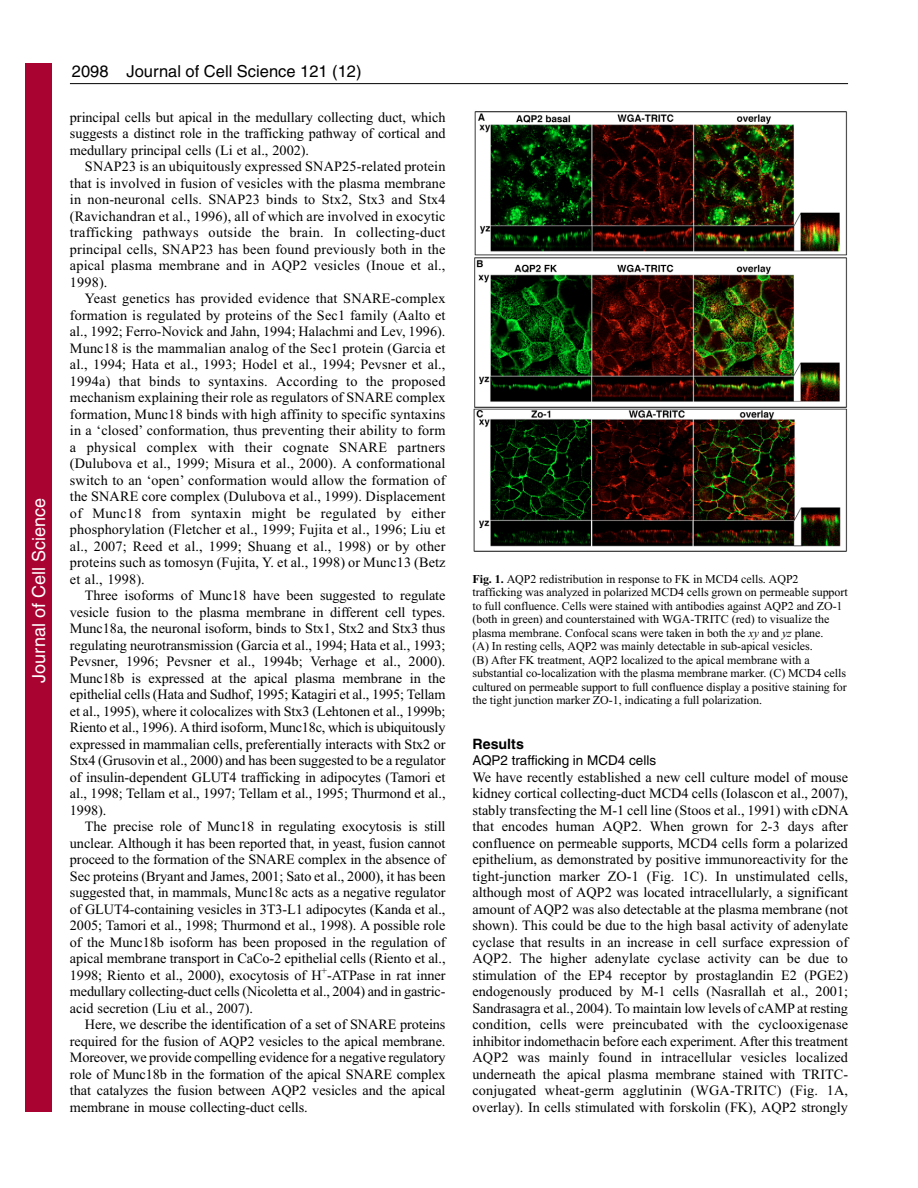
<style>
.page{position:relative;width:918px;height:1188px;background:#fff}
.page>*{position:absolute;margin:0;border:0;box-sizing:border-box;transform-origin:0 0}
.t1{font:18px "Helvetica";color:#fff}
.t2{font:16.5px "Helvetica";color:#000}
.t3{font:14.25px/16.5px "Times New Roman";letter-spacing:-.005em;color:#000;text-align:justify}
.t4{font:700 14.25px "Helvetica";color:#000}
.t5{font:13.5px "Helvetica";color:#000}
.t6{font:12px/13.5px "Times New Roman";letter-spacing:-.005em;color:#000}
.s1{font-weight:700}
.s2{font-style:italic}
</style>
<div class="page">
<hr style="left:70px;top:83px;width:778px;height:1px;background:#000">
<img style="left:473px;top:111px;width:375px;height:441px">
<div style="left:26px;top:64px;width:26px;height:1048px;background:#a90332"></div>
<p class="t1" style="left:28px;top:683px;width:186px;rotate:-90deg">Journal of Cell Science</p>
<p class="t2" style="left:127px;top:65px;width:237px">Journal of Cell Science 121 (12)</p>
<p class="t2" style="left:72px;top:65px;width:38px">2098</p>
<p class="t3" style="left:70px;top:110px;width:377px">principal cells but apical in the medullary collecting duct, which suggests a distinct role in the trafficking pathway of cortical and medullary principal cells (Li et al., 2002).</p>
<p class="t3" style="left:70px;top:159px;width:377px;text-indent:15px">SNAP23 is an ubiquitously expressed SNAP25-related protein that is involved in fusion of vesicles with the plasma membrane in non-neuronal cells. SNAP23 binds to Stx2, Stx3 and Stx4 (Ravichandran et al., 1996), all of which are involved in exocytic trafficking pathways outside the brain. In collecting-duct principal cells, SNAP23 has been found previously both in the apical plasma membrane and in AQP2 vesicles (Inoue et al., 1998).</p>
<p class="t3" style="left:70px;top:291px;width:377px;text-indent:15px">Yeast genetics has provided evidence that SNARE-complex formation is regulated by proteins of the Sec1 family (Aalto et al., 1992; Ferro-Novick and Jahn, 1994; Halachmi and Lev, 1996).<br>Munc18 is the mammalian analog of the Sec1 protein (Garcia et al., 1994; Hata et al., 1993; Hodel et al., 1994; Pevsner et al., 1994a) that binds to syntaxins. According to the proposed mechanism explaining their role as regulators of SNARE complex formation, Munc18 binds with high affinity to specific syntaxins in a ‘closed’ conformation, thus preventing their ability to form a physical complex with their cognate SNARE partners (Dulubova et al., 1999; Misura et al., 2000). A conformational switch to an ‘open’ conformation would allow the formation of the SNARE core complex (Dulubova et al., 1999). Displacement of Munc18 from syntaxin might be regulated by either phosphorylation (Fletcher et al., 1999; Fujita et al., 1996; Liu et al., 2007; Reed et al., 1999; Shuang et al., 1998) or by other proteins such as tomosyn (Fujita, Y. et al., 1998) or Munc13 (Betz et al., 1998).</p>
<p class="t3" style="left:70px;top:588px;width:377px;text-indent:15px">Three isoforms of Munc18 have been suggested to regulate vesicle fusion to the plasma membrane in different cell types.<br>Munc18a, the neuronal isoform, binds to Stx1, Stx2 and Stx3 thus regulating neurotransmission (Garcia et al., 1994; Hata et al., 1993; Pevsner, 1996; Pevsner et al., 1994b; Verhage et al., 2000).<br>Munc18b is expressed at the apical plasma membrane in the epithelial cells (Hata and Sudhof, 1995; Katagiri et al., 1995; Tellam et al., 1995), where it colocalizes with Stx3 (Lehtonen et al., 1999b; Riento et al., 1996). A third isoform, Munc18c, which is ubiquitously expressed in mammalian cells, preferentially interacts with Stx2 or Stx4 (Grusovin et al., 2000) and has been suggested to be a regulator of insulin-dependent GLUT4 trafficking in adipocytes (Tamori et al., 1998; Tellam et al., 1997; Tellam et al., 1995; Thurmond et al., 1998).</p>
<p class="t3" style="left:70px;top:819px;width:377px;text-indent:15px">The precise role of Munc18 in regulating exocytosis is still unclear. Although it has been reported that, in yeast, fusion cannot proceed to the formation of the SNARE complex in the absence of Sec proteins (Bryant and James, 2001; Sato et al., 2000), it has been suggested that, in mammals, Munc18c acts as a negative regulator of GLUT4-containing vesicles in 3T3-L1 adipocytes (Kanda et al., 2005; Tamori et al., 1998; Thurmond et al., 1998). A possible role of the Munc18b isoform has been proposed in the regulation of apical membrane transport in CaCo-2 epithelial cells (Riento et al., 1998; Riento et al., 2000), exocytosis of H<sup>+</sup>-ATPase in rat inner medullary collecting-duct cells (Nicoletta et al., 2004) and in gastric&shy;acid secretion (Liu et al., 2007).</p>
<p class="t3" style="left:70px;top:1017px;width:377px;text-indent:15px">Here, we describe the identification of a set of SNARE proteins required for the fusion of AQP2 vesicles to the apical membrane.<br>Moreover, we provide compelling evidence for a negative regulatory role of Munc18b in the formation of the apical SNARE complex that catalyzes the fusion between AQP2 vesicles and the apical membrane in mouse collecting-duct cells.</p>
<p class="t6" style="left:472px;top:573px;width:377px"><span class="s1">Fig. 1.</span> AQP2 redistribution in response to FK in MCD4 cells. AQP2 trafficking was analyzed in polarized MCD4 cells grown on permeable support to full confluence. Cells were stained with antibodies against AQP2 and ZO-1 (both in green) and counterstained with WGA-TRITC (red) to visualize the plasma membrane. Confocal scans were taken in both the <span class="s2">xy</span> and <span class="s2">yz</span> plane.<br>(A) In resting cells, AQP2 was mainly detectable in sub-apical vesicles.<br>(B) After FK treatment, AQP2 localized to the apical membrane with a substantial co-localization with the plasma membrane marker. (C) MCD4 cells cultured on permeable support to full confluence display a positive staining for the tight junction marker ZO-1, indicating a full polarization.</p>
<p class="t4" style="left:472px;top:738px;width:53px">Results</p>
<p class="t5" style="left:472px;top:755px;width:185px">AQP2 trafficking in MCD4 cells</p>
<p class="t3" style="left:472px;top:770px;width:378px">We have recently established a new cell culture model of mouse kidney cortical collecting-duct MCD4 cells (Iolascon et al., 2007), stably transfecting the M-1 cell line (Stoos et al., 1991) with cDNA that encodes human AQP2. When grown for 2-3 days after confluence on permeable supports, MCD4 cells form a polarized epithelium, as demonstrated by positive immunoreactivity for the tight-junction marker ZO-1 (Fig. 1C). In unstimulated cells, although most of AQP2 was located intracellularly, a significant amount of AQP2 was also detectable at the plasma membrane (not shown). This could be due to the high basal activity of adenylate cyclase that results in an increase in cell surface expression of AQP2. The higher adenylate cyclase activity can be due to stimulation of the EP4 receptor by prostaglandin E2 (PGE2) endogenously produced by M-1 cells (Nasrallah et al., 2001; Sandrasagra et al., 2004). To maintain low levels of cAMP at resting condition, cells were preincubated with the cyclooxigenase inhibitor indomethacin before each experiment. After this treatment AQP2 was mainly found in intracellular vesicles localized underneath the apical plasma membrane stained with TRITC&shy;conjugated wheat-germ agglutinin (WGA-TRITC) (Fig. 1A, overlay). In cells stimulated with forskolin (FK), AQP2 strongly</p>
</div>
